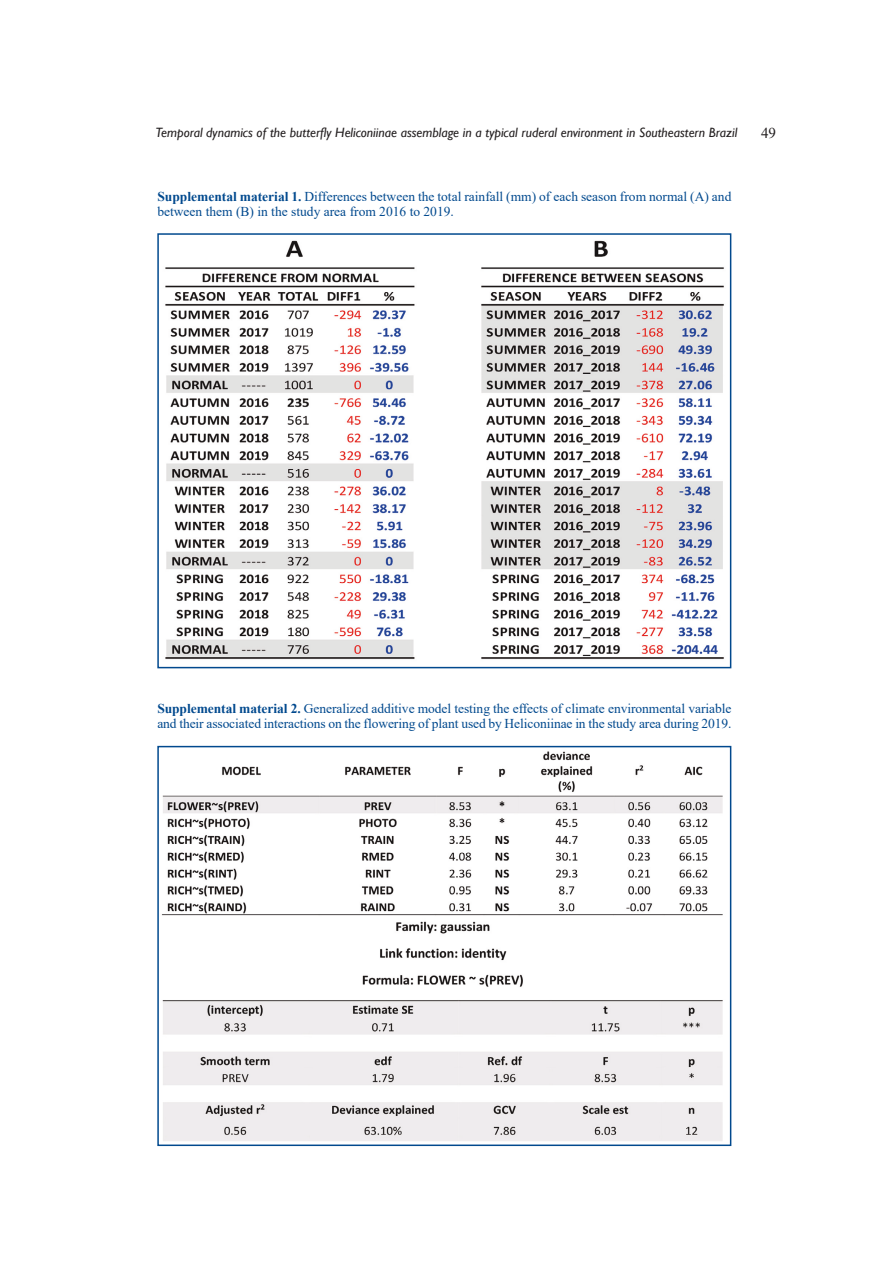
<style>
.page{position:relative;width:893px;height:1263px;background:#fff}
.page>*{position:absolute;margin:0;border:0;box-sizing:border-box;transform-origin:0 0}
.t1{font:15px "Times New Roman";color:#231f20}
.t2{font:13.5px/15px "Times New Roman";letter-spacing:-.005em;color:#01498e}
.t3{font:italic 13.5px "Gill Sans";color:#231f20}
.s1{font-weight:700}
</style>
<div class="page">
<img style="left:165px;top:240px;width:559px;height:420px">
<div style="left:157px;top:233px;width:574px;height:435px;border:2px solid #01498e"></div>
<img style="left:161px;top:751px;width:562px;height:390px">
<div style="left:157px;top:746px;width:574px;height:400px;border:2px solid #01498e"></div>
<p class="t3" style="left:156px;top:124px;width:583px">Temporal dynamics of the butterfly Heliconiinae assemblage in a typical ruderal environment in Southeastern Brazil</p>
<p class="t1" style="left:761px;top:125px;width:16px">49</p>
<p class="t2" style="left:157px;top:189px;width:576px"><span class="s1">Supplemental material 1.</span> Differences between the total rainfall (mm) of each season from normal (A) and between them (B) in the study area from 2016 to 2019.</p>
<p class="t2" style="left:157px;top:701px;width:576px"><span class="s1">Supplemental material 2.</span> Generalized additive model testing the effects of climate environmental variable and their associated interactions on the flowering of plant used by Heliconiinae in the study area during 2019.</p>
</div>
